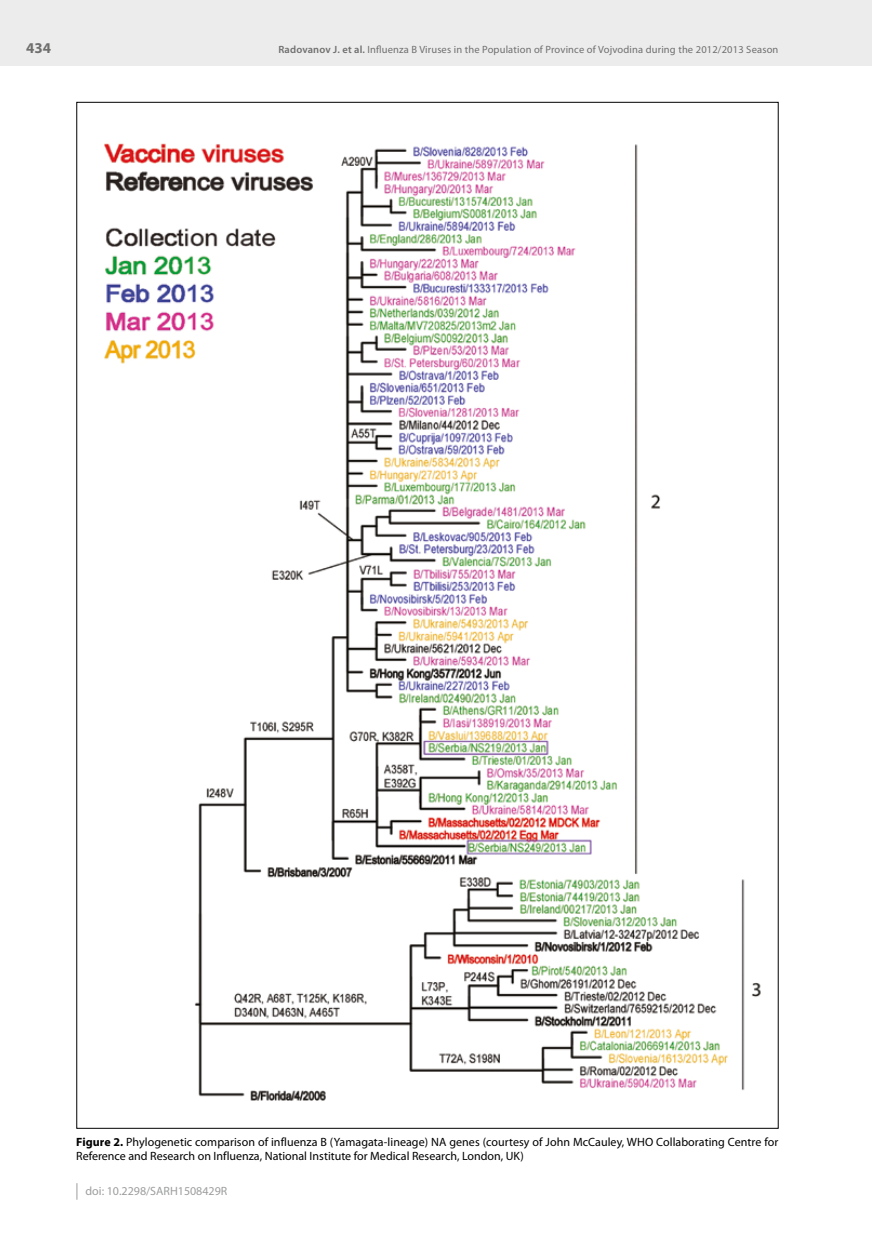
<style>
.page{position:relative;width:872px;height:1234px;background:#fff}
.page>*{position:absolute;margin:0;border:0;box-sizing:border-box;transform-origin:0 0}
.t1{font:700 15px "Myriad Pro";color:#6f6f6e}
.t2{font:12px/13.5px "Myriad Pro";letter-spacing:.005em;color:#000}
.t3{font:12px "Myriad Pro";color:#9c9d9d}
.t4{font:10.5px "Myriad Pro";letter-spacing:.015em;color:#6f6f6e}
.s1{font-weight:600}
.s2{font-weight:700}
</style>
<div class="page">
<div style="left:0;top:0;width:872px;height:66px;background:#ececed"></div>
<svg style="left:77px;top:1183px;width:1px;height:16px"></svg>
<img style="left:104px;top:143px;width:657px;height:958px">
<p class="t1" style="left:26px;top:40px;width:26px">434</p>
<p class="t4" style="left:278px;top:44px;width:501px"><span class="s1">Radovanov J. et al.</span> Influenza B Viruses in the Population of Province of Vojvodina during the 2012/2013 Season</p>
<p class="t2" style="left:76px;top:1135px;width:703px"><span class="s2">Figure 2.</span> Phylogenetic comparison of influenza B (Yamagata-lineage) NA genes (courtesy of John McCauley, WHO Collaborating Centre for<br>Reference and Research on Influenza, National Institute for Medical Research, London, UK)</p>
<p class="t3" style="left:86px;top:1184px;width:143px">doi: 10.2298/SARH1508429R</p>
</div>
